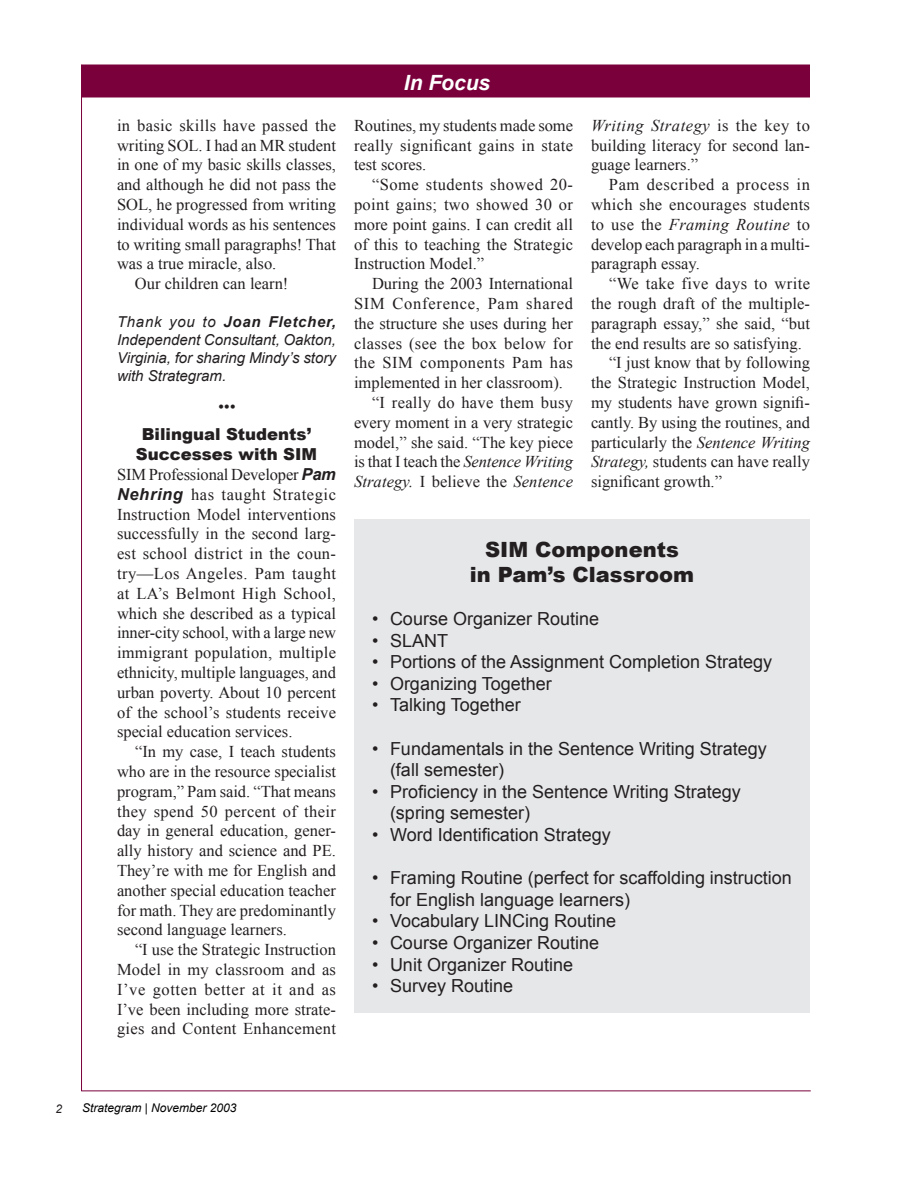
<style>
.page{position:relative;width:918px;height:1188px;background:#fff}
.page>*{position:absolute;margin:0;border:0;box-sizing:border-box;transform-origin:0 0}
.t1{font:900 21px/25.2px "Arial";color:#231f20;text-align:center}
.t2{font:italic 700 21px "Arial";color:#fff}
.t3{font:18px/21.6px "Arial";color:#231f20}
.t4{font:16.5px/19.8px "Times New Roman";color:#231f20;text-align:justify}
.t5{font:16.5px "Times New Roman";letter-spacing:.025em;color:#231f20}
.t6{font:900 16.5px/19.8px "Arial";color:#231f20;text-align:center}
.t7{font:italic 16.5px "Times New Roman";letter-spacing:.01em;color:#231f20}
.t8{font:16.5px "Times New Roman";letter-spacing:.045em;color:#231f20}
.t9{font:16.5px "Times New Roman";letter-spacing:.035em;color:#231f20}
.t10{font:16.5px "Times New Roman";letter-spacing:.02em;color:#231f20}
.t11{font:italic 15px/18px "Arial";color:#231f20;text-align:justify}
.t12{font:italic 12px "Arial";color:#000}
.t13{font:italic 12px "Arial";color:#231f20}
.s1{font-weight:700}
.s2{font-family:"Arial";font-weight:700;font-style:italic}
.s3{font-style:italic}
.s4{font-style:normal}
</style>
<div class="page">
<hr style="left:82px;top:1090px;width:729px;height:1px;background:#7a003b">
<div style="left:82px;top:65px;width:727px;height:32px;background:#7a003b"></div>
<div style="left:82px;top:64px;width:728px;height:34px;border:2px solid #7a003b"></div>
<hr style="left:81px;top:64px;width:1px;height:1027px;background:#7a003b">
<div style="left:354px;top:519px;width:456px;height:494px;background:#e6e7e9"></div>
<p class="t5" style="left:117px;top:116px;width:221px">in basic skills have passed the</p>
<p class="t4" style="left:117px;top:135px;width:220px">writing SOL. I had an MR student</p>
<p class="t4" style="left:117px;top:155px;width:221px">in one of my basic skills classes,</p>
<p class="t4" style="left:117px;top:175px;width:221px">and although he did not pass the</p>
<p class="t4" style="left:117px;top:195px;width:221px">SOL, he progressed from writing</p>
<p class="t4" style="left:117px;top:214px;width:221px">individual words as his sentences</p>
<p class="t4" style="left:117px;top:234px;width:221px">to writing small paragraphs! That</p>
<p class="t4" style="left:117px;top:254px;width:161px">was a true miracle, also.</p>
<p class="t4" style="left:135px;top:274px;width:155px">Our children can learn!</p>
<p class="t11" style="left:117px;top:313px;width:221px">Thank you to <span class="s1">Joan Fletcher, </span>Independent Consultant, Oakton, Virginia, for sharing Mindy’s story with Strategram.</p>
<p class="t7" style="left:218px;top:397px;width:19px">•••</p>
<p class="t6" style="left:136px;top:424px;width:183px">Bilingual Students’<br>Successes with SIM</p>
<p class="t4" style="left:117px;top:465px;width:221px">SIM Professional Developer <span class="s2">Pam Nehring</span> has taught Strategic Instruction Model interventions successfully in the second larg&shy;est school district in the coun&shy;try—Los Angeles. Pam taught at LA’s Belmont High School, which she described as a typical inner-city school, with a large new immigrant population, multiple ethnicity, multiple languages, and urban poverty. About 10 percent of the school’s students receive special education services.</p>
<p class="t4" style="left:117px;top:742px;width:221px;text-indent:18px">“In my case, I teach students who are in the resource specialist program,” Pam said. “That means they spend 50 percent of their day in general education, gener&shy;ally history and science and PE.<br>They’re with me for English and another special education teacher for math. They are predominantly second language learners.</p>
<p class="t4" style="left:117px;top:940px;width:221px;text-indent:18px">“I use the Strategic Instruction Model in my classroom and as I’ve gotten better at it and as I’ve been including more strate&shy;gies and Content Enhancement</p>
<p class="t2" style="left:404px;top:71px;width:88px">In Focus</p>
<p class="t4" style="left:354px;top:115px;width:221px">Routines, my students made some really significant gains in state test scores.</p>
<p class="t4" style="left:354px;top:175px;width:221px;text-indent:18px">“Some students showed 20- point gains; two showed 30 or more point gains. I can credit all of this to teaching the Strategic Instruction Model.”</p>
<p class="t4" style="left:372px;top:274px;width:203px">During the 2003 International</p>
<p class="t8" style="left:354px;top:294px;width:220px">SIM Conference, Pam shared</p>
<p class="t4" style="left:354px;top:313px;width:221px">the structure she uses during her</p>
<p class="t5" style="left:354px;top:334px;width:220px">classes (see the box below for</p>
<p class="t9" style="left:354px;top:354px;width:221px">the SIM components Pam has</p>
<p class="t4" style="left:354px;top:373px;width:210px">implemented in her classroom).</p>
<p class="t10" style="left:372px;top:393px;width:203px">“I really do have them busy</p>
<p class="t4" style="left:354px;top:412px;width:221px">every moment in a very strategic</p>
<p class="t4" style="left:354px;top:432px;width:221px">model,” she said. “The key piece</p>
<p class="t4" style="left:354px;top:452px;width:221px">is that I teach the <span class="s3">Sentence Writing</span></p>
<p class="t7" style="left:354px;top:473px;width:221px">Strategy. <span class="s4">I believe the</span> Sentence</p>
<p class="t4" style="left:591px;top:115px;width:221px"><span class="s3">Writing Strategy</span> is the key to building literacy for second lan&shy;guage learners.”</p>
<p class="t4" style="left:591px;top:175px;width:221px;text-indent:18px">Pam described a process in which she encourages students to use the <span class="s3">Framing Routine</span> to develop each paragraph in a multi&shy;paragraph essay.</p>
<p class="t5" style="left:609px;top:275px;width:203px">“We take five days to write</p>
<p class="t4" style="left:591px;top:294px;width:221px">the rough draft of the multiple-</p>
<p class="t4" style="left:591px;top:313px;width:220px">paragraph essay,” she said, “but</p>
<p class="t4" style="left:591px;top:333px;width:212px">the end results are so satisfying.</p>
<p class="t4" style="left:609px;top:353px;width:203px">“I just know that by following</p>
<p class="t4" style="left:591px;top:373px;width:221px">the Strategic Instruction Model,</p>
<p class="t4" style="left:591px;top:393px;width:221px">my students have grown signifi-</p>
<p class="t4" style="left:591px;top:412px;width:221px">cantly. By using the routines, and</p>
<p class="t4" style="left:591px;top:432px;width:221px">particularly the <span class="s3">Sentence Writing</span></p>
<p class="t4" style="left:591px;top:452px;width:221px"><span class="s3">Strategy,</span> students can have really</p>
<p class="t4" style="left:591px;top:472px;width:133px">significant growth.”</p>
<p class="t1" style="left:470px;top:536px;width:226px">SIM Components<br>in Pam’s Classroom</p>
<p class="t3" style="left:372px;top:608px;width:229px">• Course Organizer Routine</p>
<p class="t3" style="left:372px;top:629px;width:78px">• SLANT</p>
<p class="t3" style="left:372px;top:651px;width:402px">• Portions of the Assignment Completion Strategy</p>
<p class="t3" style="left:372px;top:673px;width:181px">• Organizing Together</p>
<p class="t3" style="left:372px;top:694px;width:150px">• Talking Together</p>
<p class="t3" style="left:390px;top:737px;width:378px;text-indent:-18px">• Fundamentals in the Sentence Writing Strategy (fall semester)</p>
<p class="t3" style="left:390px;top:781px;width:352px;text-indent:-18px">• Proficiency in the Sentence Writing Strategy (spring semester)</p>
<p class="t3" style="left:372px;top:824px;width:240px">• Word Identification Strategy</p>
<p class="t3" style="left:390px;top:867px;width:403px;text-indent:-18px">• Framing Routine (perfect for scaffolding instruction for English language learners)</p>
<p class="t3" style="left:372px;top:910px;width:246px">• Vocabulary LINCing Routine</p>
<p class="t3" style="left:372px;top:932px;width:229px">• Course Organizer Routine</p>
<p class="t3" style="left:372px;top:953px;width:203px">• Unit Organizer Routine</p>
<p class="t3" style="left:372px;top:975px;width:143px">• Survey Routine</p>
<p class="t13" style="left:56px;top:1102px;width:8px">2</p>
<p class="t12" style="left:82px;top:1102px;width:156px">Strategram | November 2003</p>
</div>
